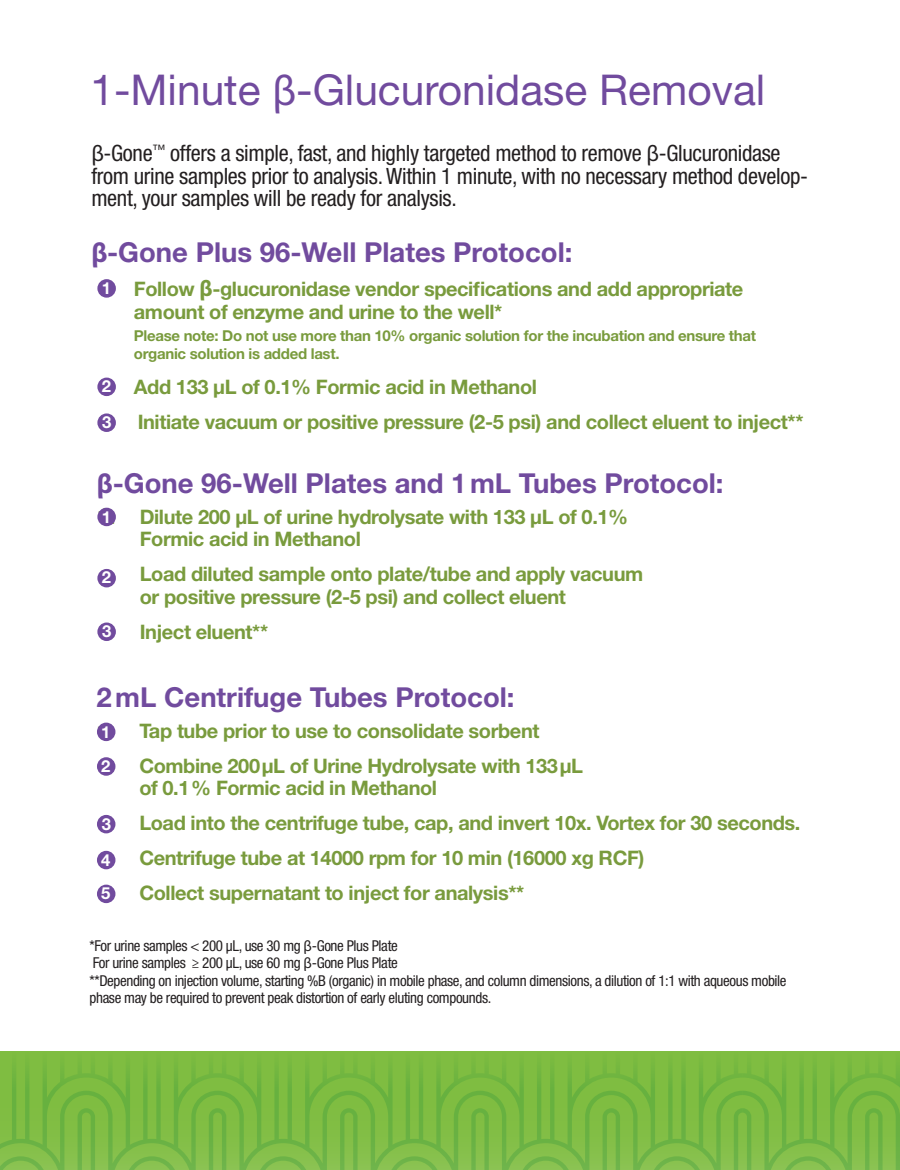
<style>
.page{position:relative;width:900px;height:1170px;background:#fff}
.page>*{position:absolute;margin:0;border:0;box-sizing:border-box;transform-origin:0 0}
.t1{font:42.5px "Helvetica Neue LT Std";color:#714b9e}
.t2{font:700 27.5px "Helvetica Neue LT Std";color:#714b9e}
.t3{font:condensed 22.5px/22.5px "Helvetica Neue LT Std";letter-spacing:-.015em;color:#231f20}
.t4{font:700 20px/35px "Helvetica Neue LT Std";letter-spacing:-.02em;color:#799b3d}
.t5{font:700 16.5px "Helvetica Neue LT Std";color:#fff}
.t6{font:condensed 15px/17.5px "Helvetica Neue LT Std";letter-spacing:-.025em;color:#231f20}
.t7{font:700 15px/17.5px "Helvetica Neue LT Std";letter-spacing:-.02em;color:#799b3d}
.s1{font-family:"Myriad Pro"}
.s2{font-family:"Myriad Pro";font-stretch:normal}
.s3{font-family:"Myriad Pro";font-size:22.5px}
.s4{font-size:22.5px}
</style>
<div class="page">
<div style="left:97px;top:508px;width:19px;height:18px;background:#714b9e;border-radius:50%"></div>
<div style="left:97px;top:569px;width:19px;height:18px;background:#714b9e;border-radius:50%"></div>
<div style="left:97px;top:623px;width:19px;height:18px;background:#714b9e;border-radius:50%"></div>
<div style="left:97px;top:723px;width:18px;height:18px;background:#714b9e;border-radius:50%"></div>
<div style="left:97px;top:851px;width:18px;height:18px;background:#714b9e;border-radius:50%"></div>
<div style="left:97px;top:757px;width:18px;height:19px;background:#714b9e;border-radius:50%"></div>
<div style="left:97px;top:885px;width:18px;height:18px;background:#714b9e;border-radius:50%"></div>
<div style="left:97px;top:815px;width:18px;height:18px;background:#714b9e;border-radius:50%"></div>
<svg style="left:0;top:1051px;width:743px;height:119px;background:#7bbb43"></svg>
<svg style="left:743px;top:1051px;width:157px;height:119px;background:#7bba43"></svg>
<div style="left:97px;top:279px;width:19px;height:19px;background:#714b9e;border-radius:50%"></div>
<div style="left:97px;top:378px;width:19px;height:18px;background:#714b9e;border-radius:50%"></div>
<div style="left:97px;top:413px;width:19px;height:19px;background:#714b9e;border-radius:50%"></div>
<p class="t1" style="left:90px;top:65px;width:676px">1-Minute <span class="s1">β</span>-Glucuronidase Removal</p>
<p class="t3" style="left:91px;top:142px;width:718px"><span class="s2">β</span>-Gone<sup>™</sup> offers a simple, fast, and highly targeted method to remove <span class="s2">β</span>-Glucuronidase from urine samples prior to analysis. Within 1 minute, with no necessary method develop&shy;ment, your samples will be ready for analysis.</p>
<p class="t2" style="left:91px;top:235px;width:483px"><span class="s1">β</span>-Gone Plus 96-Well Plates Protocol:</p>
<p class="t4" style="left:134px;top:277px;width:611px;line-height:22.5px">Follow <span class="s3">β</span>-glucuronidase vendor specifications and add appropriate amount of enzyme and urine to the well*</p>
<p class="t7" style="left:134px;top:327px;width:624px">Please note: Do not use more than 10% organic solution for the incubation and ensure that organic solution is added last.</p>
<p class="t4" style="left:134px;top:368px;width:405px">Add 133 µL of 0.1% Formic acid in Methanol</p>
<p class="t5" style="left:102px;top:278px;width:11px">1</p>
<p class="t5" style="left:102px;top:376px;width:11px">2</p>
<p class="t5" style="left:102px;top:412px;width:11px">3</p>
<p class="t4" style="left:138px;top:404px;width:667px">Initiate vacuum or positive pressure (2-5 psi) and collect eluent to inject**</p>
<p class="t2" style="left:97px;top:466px;width:628px"><span class="s1">β</span>-Gone 96-Well Plates and 1mL Tubes Protocol:</p>
<p class="t5" style="left:102px;top:507px;width:11px">1</p>
<p class="t4" style="left:140px;top:505px;width:490px;line-height:22.5px;text-indent:-43px"><span class="s4">1.</span> Dilute 200 µL of urine hydrolysate with 133 µL of 0.1%<br>Formic acid in Methanol</p>
<p class="t4" style="left:140px;top:563px;width:505px;line-height:22.5px">Load diluted sample onto plate/tube and apply vacuum or positive pressure (2-5 psi) and collect eluent</p>
<p class="t4" style="left:140px;top:614px;width:130px">Inject eluent**</p>
<p class="t5" style="left:102px;top:567px;width:11px">2</p>
<p class="t5" style="left:102px;top:621px;width:11px">3</p>
<p class="t2" style="left:97px;top:680px;width:419px">2mL Centrifuge Tubes Protocol:</p>
<p class="t5" style="left:101px;top:722px;width:11px">1</p>
<p class="t4" style="left:139px;top:713px;width:445px;text-indent:-43px">1. Tap tube prior to use to consolidate sorbent<br>Combine 200µL of Urine Hydrolysate with 133µL</p>
<p class="t4" style="left:139px;top:770px;width:663px">of 0.1% Formic acid in Methanol<br>Load into the centrifuge tube, cap, and invert 10x. Vortex for 30 seconds.<br>Centrifuge tube at 14000 rpm for 10 min (16000 xg RCF)<br>Collect supernatant to inject for analysis**</p>
<p class="t5" style="left:101px;top:756px;width:11px">2</p>
<p class="t5" style="left:102px;top:814px;width:11px">3</p>
<p class="t5" style="left:101px;top:850px;width:11px">4</p>
<p class="t5" style="left:101px;top:883px;width:11px">5</p>
<p class="t6" style="left:90px;top:937px;width:699px">*For urine samples &lt; 200 µL, use 30 mg <span class="s2">β</span>-Gone Plus Plate<br>For urine samples ≥ 200 µL, use 60 mg <span class="s2">β</span>-Gone Plus Plate<br>**Depending on injection volume, starting %B (organic) in mobile phase, and column dimensions, a dilution of 1:1 with aqueous mobile phase may be required to prevent peak distortion of early eluting compounds.</p>
</div>
